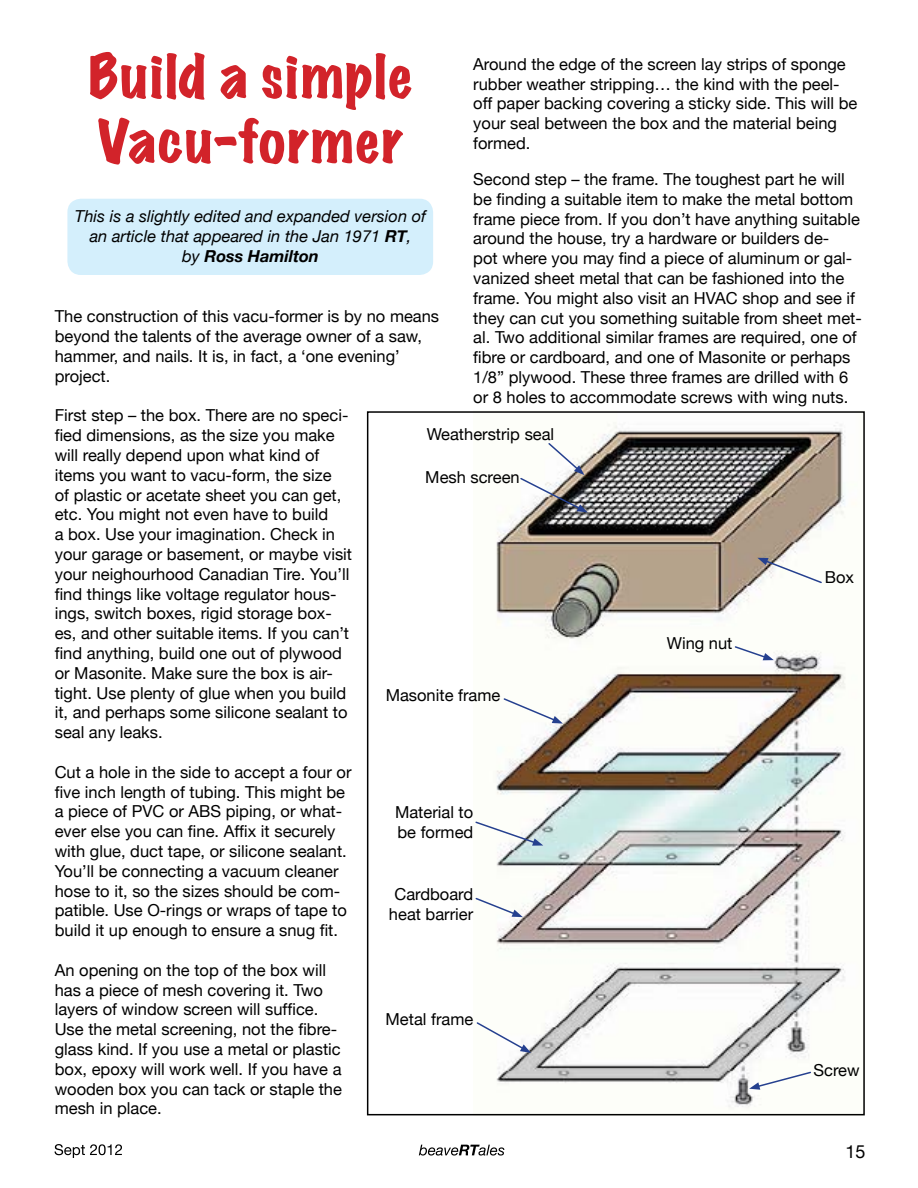
<style>
.page{position:relative;width:918px;height:1188px;background:#fff}
.page>*{position:absolute;margin:0;border:0;box-sizing:border-box;transform-origin:0 0}
.t1{font:expanded 54px/64.8px "Marker Felt";letter-spacing:.035em;color:#d2232a}
.t2{font:18px "Helvetica Neue";color:#000}
.t3{font:16.5px/19.8px "Helvetica Neue";color:#000}
.t4{font:italic 16.5px/19.8px "Helvetica Neue";color:#000;text-align:center}
.s1{font-weight:700}
</style>
<div class="page">
<svg style="left:419px;top:1145px;width:85px;height:11px"></svg>
<svg style="left:55px;top:1144px;width:67px;height:14px"></svg>
<div style="left:67px;top:199px;width:366px;height:76px;background:#d4effc;border-radius:14px"></div>
<img style="left:496px;top:422px;width:360px;height:686px">
<div style="left:367px;top:411px;width:498px;height:704px;border:2px solid #000"></div>
<svg style="left:519px;top:442px;width:69px;height:71px"></svg>
<svg style="left:757px;top:558px;width:66px;height:26px"></svg>
<svg style="left:734px;top:645px;width:40px;height:15px"></svg>
<svg style="left:502px;top:697px;width:61px;height:27px"></svg>
<svg style="left:475px;top:820px;width:68px;height:26px"></svg>
<svg style="left:475px;top:897px;width:48px;height:20px"></svg>
<svg style="left:476px;top:1021px;width:55px;height:32px"></svg>
<svg style="left:749px;top:1071px;width:63px;height:19px"></svg>
<h1 class="t1" style="left:89px;top:43px;width:325px">Build a simple<br>Vacu-former</h1>
<p class="t3" style="left:473px;top:55px;width:386px">Around the edge of the screen lay strips of sponge rubber weather stripping… the kind with the peel&shy;off paper backing covering a sticky side. This will be your seal between the box and the material being formed.</p>
<p class="t3" style="left:473px;top:170px;width:390px">Second step – the frame. The toughest part he will be finding a suitable item to make the metal bottom frame piece from. If you don’t have anything suitable around the house, try a hardware or builders de-<br>pot where you may find a piece of aluminum or gal&shy;vanized sheet metal that can be fashioned into the frame. You might also visit an HVAC shop and see if they can cut you something suitable from sheet met&shy;al. Two additional similar frames are required, one of fibre or cardboard, and one of Masonite or perhaps 1/8” plywood. These three frames are drilled with 6 or 8 holes to accommodate screws with wing nuts.</p>
<p class="t4" style="left:75px;top:208px;width:353px">This is a slightly edited and expanded version of an article that appeared in the Jan 1971 <span class="s1">RT</span>,<br>by <span class="s1">Ross Hamilton</span></p>
<p class="t3" style="left:55px;top:308px;width:386px">The construction of this vacu-former is by no means beyond the talents of the average owner of a saw, hammer, and nails. It is, in fact, a ‘one evening’ project.</p>
<p class="t3" style="left:55px;top:407px;width:299px">First step – the box. There are no speci&shy;fied dimensions, as the size you make will really depend upon what kind of items you want to vacu-form, the size<br>of plastic or acetate sheet you can get, etc. You might not even have to build<br>a box. Use your imagination. Check in your garage or basement, or maybe visit your neighourhood Canadian Tire. You’ll find things like voltage regulator hous&shy;ings, switch boxes, rigid storage box&shy;es, and other suitable items. If you can’t find anything, build one out of plywood or Masonite. Make sure the box is air&shy;tight. Use plenty of glue when you build it, and perhaps some silicone sealant to seal any leaks.</p>
<p class="t3" style="left:55px;top:763px;width:298px">Cut a hole in the side to accept a four or five inch length of tubing. This might be a piece of PVC or ABS piping, or what&shy;ever else you can fine. Affix it securely with glue, duct tape, or silicone sealant.<br>You’ll be connecting a vacuum cleaner hose to it, so the sizes should be com&shy;patible. Use O-rings or wraps of tape to build it up enough to ensure a snug fit.</p>
<p class="t3" style="left:55px;top:961px;width:289px">An opening on the top of the box will has a piece of mesh covering it. Two layers of window screen will suffice.<br>Use the metal screening, not the fibre&shy;glass kind. If you use a metal or plastic box, epoxy will work well. If you have a wooden box you can tack or staple the mesh in place.</p>
<p class="t3" style="left:427px;top:425px;width:129px">Weatherstrip seal</p>
<p class="t3" style="left:425px;top:468px;width:96px">Mesh screen</p>
<p class="t3" style="left:825px;top:568px;width:31px">Box</p>
<p class="t3" style="left:667px;top:635px;width:67px">Wing nut</p>
<p class="t3" style="left:386px;top:686px;width:116px">Masonite frame</p>
<p class="t3" style="left:395px;top:803px;width:80px">Material to be formed</p>
<p class="t3" style="left:389px;top:885px;width:86px;text-align:center">Cardboard heat barrier</p>
<p class="t3" style="left:386px;top:1010px;width:89px">Metal frame</p>
<p class="t3" style="left:814px;top:1061px;width:48px">Screw</p>
<p class="t2" style="left:846px;top:1138px;width:22px">15</p>
</div>
